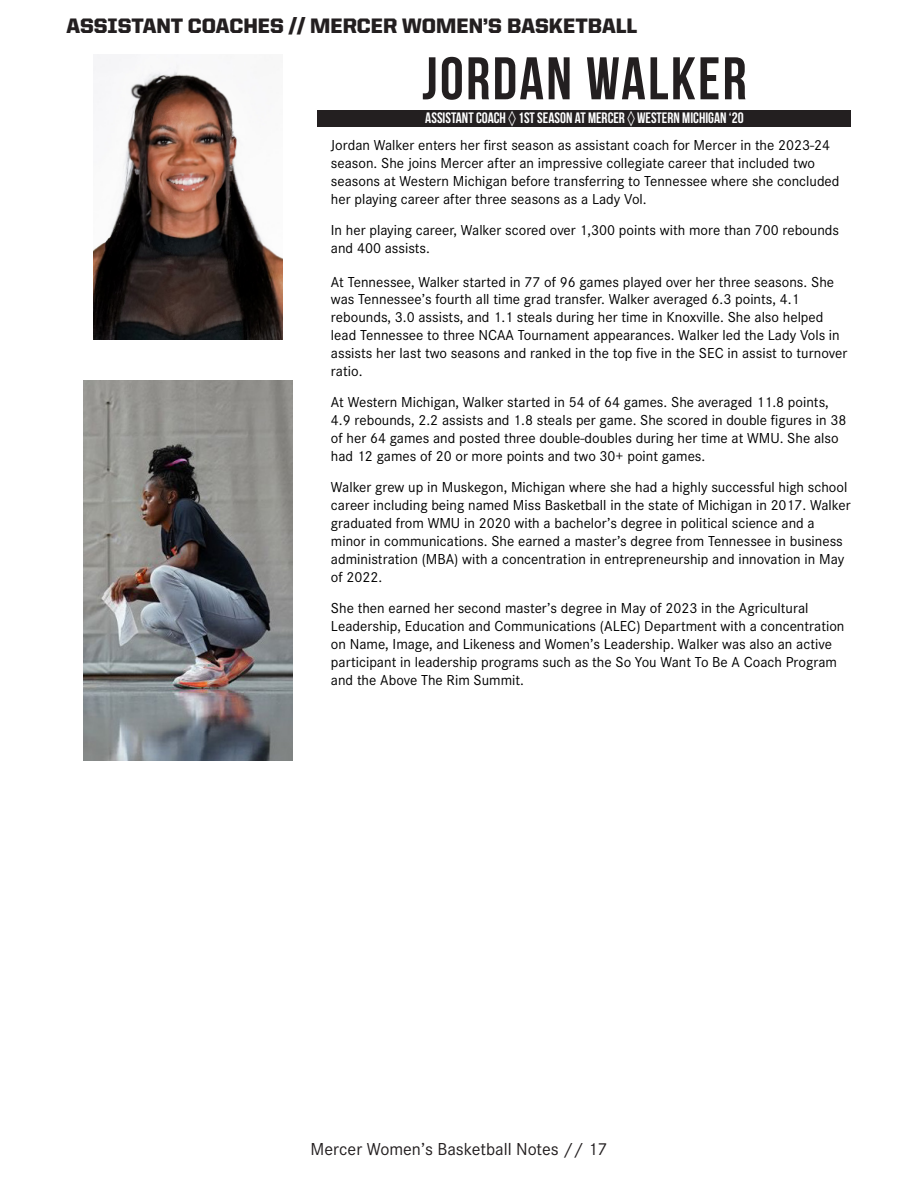
<style>
.page{position:relative;width:918px;height:1188px;background:#fff}
.page>*{position:absolute;margin:0;border:0;box-sizing:border-box;transform-origin:0 0}
.t1{font:700 60px "Bebas Neue";letter-spacing:.04em;color:#231f20}
.t2{font:900 21px "United Sans Reg";color:#231f20}
.t3{font:18px "Corporate S";color:#231f20}
.t4{font:15px/18px "Corporate S";color:#000}
.t5{font:700 15px "Bebas Neue";color:#fff}
</style>
<div class="page">
<img style="left:93px;top:54px;width:189px;height:285px">
<div style="left:317px;top:110px;width:534px;height:16px;background:#231f20"></div>
<img style="left:83px;top:380px;width:210px;height:380px">
<p class="t2" style="left:67px;top:14px;width:572px">ASSISTANT COACHES // MERCER WOMEN’S BASKETBALL</p>
<p class="t1" style="left:422px;top:46px;width:326px">JORDAN WALKER</p>
<p class="t5" style="left:425px;top:110px;width:320px">ASSISTANT COACH ◊ 1ST SEASON AT MERCER ◊ WESTERN MICHIGAN ‘20</p>
<p class="t4" style="left:331px;top:135px;width:510px">Jordan Walker enters her first season as assistant coach for Mercer in the 2023-24 season. She joins Mercer after an impressive collegiate career that included two seasons at Western Michigan before transferring to Tennessee where she concluded her playing career after three seasons as a Lady Vol.</p>
<p class="t4" style="left:331px;top:220px;width:510px">In her playing career, Walker scored over 1,300 points with more than 700 rebounds and 400 assists.</p>
<p class="t4" style="left:331px;top:273px;width:505px">At Tennessee, Walker started in 77 of 96 games played over her three seasons. She</p>
<p class="t4" style="left:331px;top:290px;width:518px">was Tennessee’s fourth all time grad transfer. Walker averaged 6.3 points, 4.1 rebounds, 3.0 assists, and 1.1 steals during her time in Knoxville. She also helped lead Tennessee to three NCAA Tournament appearances. Walker led the Lady Vols in assists her last two seasons and ranked in the top five in the SEC in assist to turnover ratio.</p>
<p class="t4" style="left:331px;top:393px;width:517px">At Western Michigan, Walker started in 54 of 64 games. She averaged 11.8 points, 4.9 rebounds, 2.2 assists and 1.8 steals per game. She scored in double figures in 38 of her 64 games and posted three double-doubles during her time at WMU. She also had 12 games of 20 or more points and two 30+ point games.</p>
<p class="t4" style="left:331px;top:477px;width:521px">Walker grew up in Muskegon, Michigan where she had a highly successful high school career including being named Miss Basketball in the state of Michigan in 2017. Walker graduated from WMU in 2020 with a bachelor’s degree in political science and a minor in communications. She earned a master’s degree from Tennessee in business administration (MBA) with a concentration in entrepreneurship and innovation in May of 2022.</p>
<p class="t4" style="left:331px;top:598px;width:515px">She then earned her second master’s degree in May of 2023 in the Agricultural Leadership, Education and Communications (ALEC) Department with a concentration on Name, Image, and Likeness and Women’s Leadership. Walker was also an active participant in leadership programs such as the So You Want To Be A Coach Program and the Above The Rim Summit.</p>
<p class="t3" style="left:311px;top:1137px;width:298px">Mercer Women’s Basketball Notes // 17</p>
</div>
